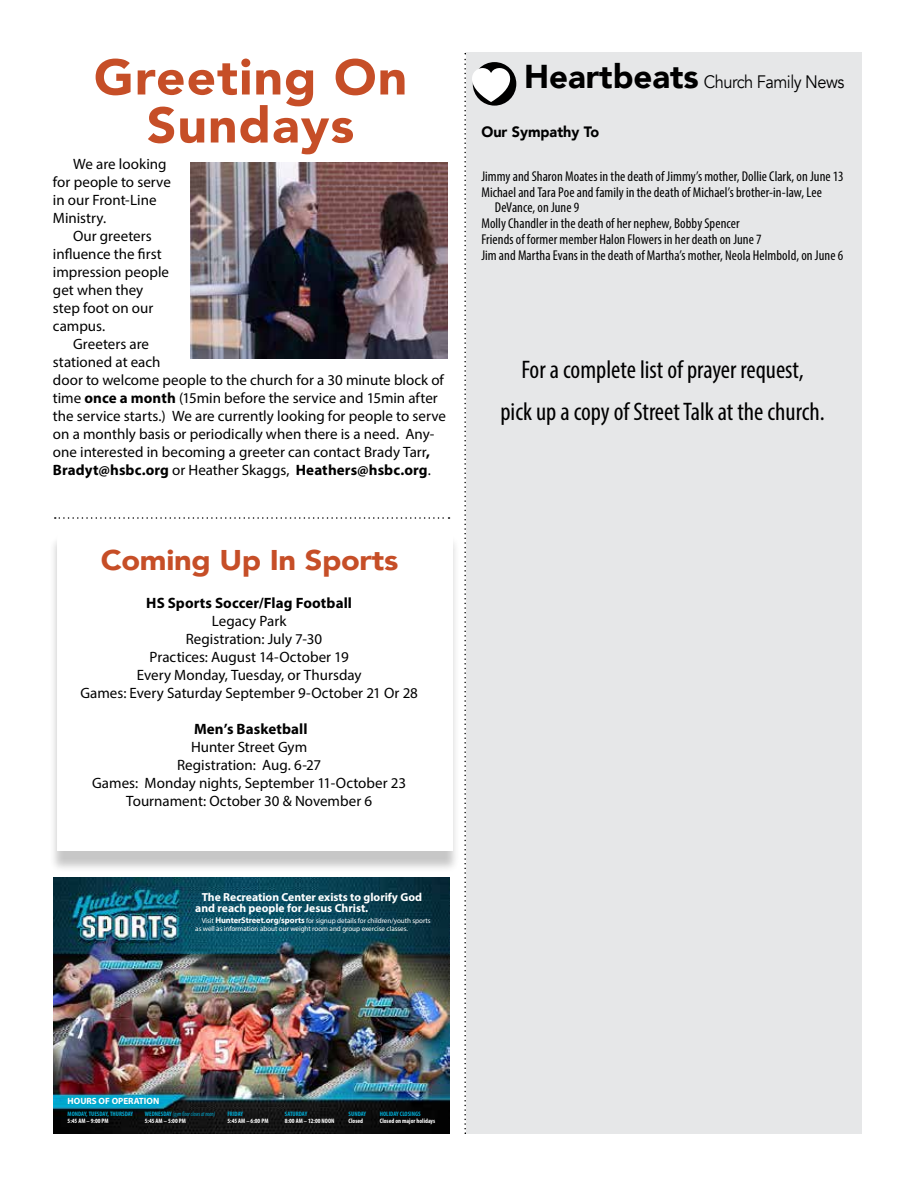
<style>
.page{position:relative;width:918px;height:1188px;background:#fff}
.page>*{position:absolute;margin:0;border:0;box-sizing:border-box;transform-origin:0 0}
.t1{font:900 49.5px/48px "Avenir";letter-spacing:.02em;color:#c64e27;text-align:center;scale:1.04 1}
.t2{font:900 28.5px "Avenir";letter-spacing:-.01em;color:#c64e27;scale:1.08 1}
.t3{font:condensed 25.5px/42.8px "Myriad Pro";color:#000;text-align:center}
.t4{font:18px "Avenir";letter-spacing:-.03em;color:#000;scale:.91 1}
.t5{font:15px/18px "Myriad Pro";color:#000}
.t6{font:700 15px "Myriad Pro";letter-spacing:.005em;color:#000}
.t7{font:900 15px "Avenir";color:#000;scale:.96 1}
.t8{font:condensed 14.25px "Myriad Pro";letter-spacing:.005em;color:#000}
.t9{font:700 11.7px/10.9px "Myriad Pro";color:#fff}
.t10{font:700 9px "Myriad Pro";color:#fff}
.t11{font:7.05px/7.8px "Myriad Pro";letter-spacing:-.005em;color:#fff}
.t12{font:700 condensed 6.45px "Myriad Pro";color:#fff}
.t13{font:700 condensed 6.45px "Myriad Pro";color:#00a7cf}
.t14{font:italic condensed 6.45px/7.1px "Myriad Pro";color:#00a7cf;scale:.85 1}
.s1{font-weight:700}
.s2{font-weight:700;font-size:8.4px}
.s3{font-weight:900;font-size:33px}
.s4{font-weight:700;font-style:normal}
.s5{font-weight:700;font-style:normal;color:#fff}
</style>
<div class="page">
<svg style="left:55px;top:517px;width:395px;height:2px"></svg>
<div style="left:467px;top:53px;width:395px;height:1081px;background:#e6e7e8"></div>
<svg style="left:464px;top:53px;width:53px;height:1081px"></svg>
<img style="left:190px;top:162px;width:257px;height:196px">
<div style="left:49px;top:534px;width:411px;height:339px;background:#000;opacity:.75"></div>
<svg style="left:57px;top:534px;width:396px;height:317px"></svg>
<img style="left:53px;top:877px;width:396px;height:257px">
<h1 class="t1" style="left:94px;top:52px;width:303px">Greeting On<br>Sundays</h1>
<p class="t5" style="left:53px;top:155px;width:119px;text-indent:20px">We are looking for people to serve in our Front-Line<br>Ministry.</p>
<p class="t5" style="left:53px;top:227px;width:118px;text-indent:20px">Our greeters influence the first impression people get when they step foot on our campus.</p>
<p class="t5" style="left:53px;top:335px;width:395px;text-indent:20px">Greeters are<br>stationed at each<br>door to welcome people to the church for a 30 minute block of time <span class="s1">once a month</span> (15min before the service and 15min after the service starts.) We are currently looking for people to serve on a monthly basis or periodically when there is a need. Any&shy;one interested in becoming a greeter can contact Brady Tarr<span class="s1">, Bradyt@hsbc.org</span> or Heather Skaggs, <span class="s1">Heathers@hsbc.org</span>.</p>
<h2 class="t2" style="left:101px;top:536px;width:277px">Coming Up In Sports</h2>
<p class="t6" style="left:146px;top:594px;width:207px">HS Sports Soccer/Flag Football</p>
<p class="t5" style="left:212px;top:612px;width:76px">Legacy Park</p>
<p class="t5" style="left:186px;top:630px;width:138px">Registration: July 7-30</p>
<p class="t5" style="left:150px;top:648px;width:201px">Practices: August 14-October 19</p>
<p class="t5" style="left:137px;top:666px;width:226px">Every Monday, Tuesday, or Thursday</p>
<p class="t5" style="left:80px;top:684px;width:339px">Games: Every Saturday September 9-October 21 Or 28</p>
<p class="t6" style="left:194px;top:720px;width:115px">Men’s Basketball</p>
<p class="t5" style="left:92px;top:738px;width:315px;text-align:center">Hunter Street Gym<br>Registration: Aug. 6-27<br>Games: Monday nights, September 11-October 23<br>Tournament: October 30 &amp; November 6</p>
<p class="t9" style="left:195px;top:891px;width:228px;text-indent:6px">The Recreation Center exists to glorify God and reach people for Jesus Christ.</p>
<p class="t11" style="left:195px;top:917px;width:237px;text-indent:6px">Visit <span class="s2">HunterStreet.org/sports</span> for signup details for children/youth sports as well as information about our weight room and group exercise classes.</p>
<p class="t4" style="left:524px;top:71px;width:353px"><span class="s3">Heartbeats</span> Church Family News</p>
<p class="t7" style="left:481px;top:119px;width:124px">Our Sympathy To</p>
<p class="t8" style="left:481px;top:168px;width:364px">Jimmy and Sharon Moates in the death of Jimmy’s mother, Dollie Clark, on June 13</p>
<p class="t8" style="left:481px;top:183px;width:342px">Michael and Tara Poe and family in the death of Michael’s brother-in-law, Lee</p>
<p class="t8" style="left:495px;top:199px;width:86px">DeVance, on June 9</p>
<p class="t8" style="left:481px;top:215px;width:260px">Molly Chandler in the death of her nephew, Bobby Spencer</p>
<p class="t8" style="left:481px;top:231px;width:282px">Friends of former member Halon Flowers in her death on June 7</p>
<p class="t8" style="left:481px;top:246px;width:363px">Jim and Martha Evans in the death of Martha’s mother, Neola Helmbold, on June 6</p>
<h3 class="t3" style="left:500px;top:348px;width:326px">For a complete list of prayer request,<br>pick up a copy of Street Talk at the church.</h3>
<p class="t10" style="left:68px;top:1095px;width:93px">HOURS OF OPERATION</p>
<p class="t13" style="left:68px;top:1110px;width:67px">MONDAY, TUESDAY, THURSDAY</p>
<p class="t12" style="left:68px;top:1117px;width:43px">5:45 AM – 9:00 PM</p>
<p class="t14" style="left:145px;top:1110px;width:84px"><span class="s4">WEDNESDAY</span> (gym floor closes at noon)<br><span class="s5">5:45 AM – 5:00 PM</span></p>
<p class="t13" style="left:227px;top:1110px;width:17px">FRIDAY</p>
<p class="t12" style="left:227px;top:1117px;width:43px">5:45 AM – 6:00 PM</p>
<p class="t13" style="left:285px;top:1110px;width:24px">SATURDAY</p>
<p class="t12" style="left:285px;top:1117px;width:51px">8:00 AM – 12:00 NOON</p>
<p class="t13" style="left:349px;top:1110px;width:19px">SUNDAY</p>
<p class="t12" style="left:349px;top:1117px;width:16px">Closed</p>
<p class="t13" style="left:380px;top:1110px;width:43px">HOLIDAY CLOSINGS</p>
<p class="t12" style="left:380px;top:1117px;width:57px">Closed on major holidays</p>
</div>
